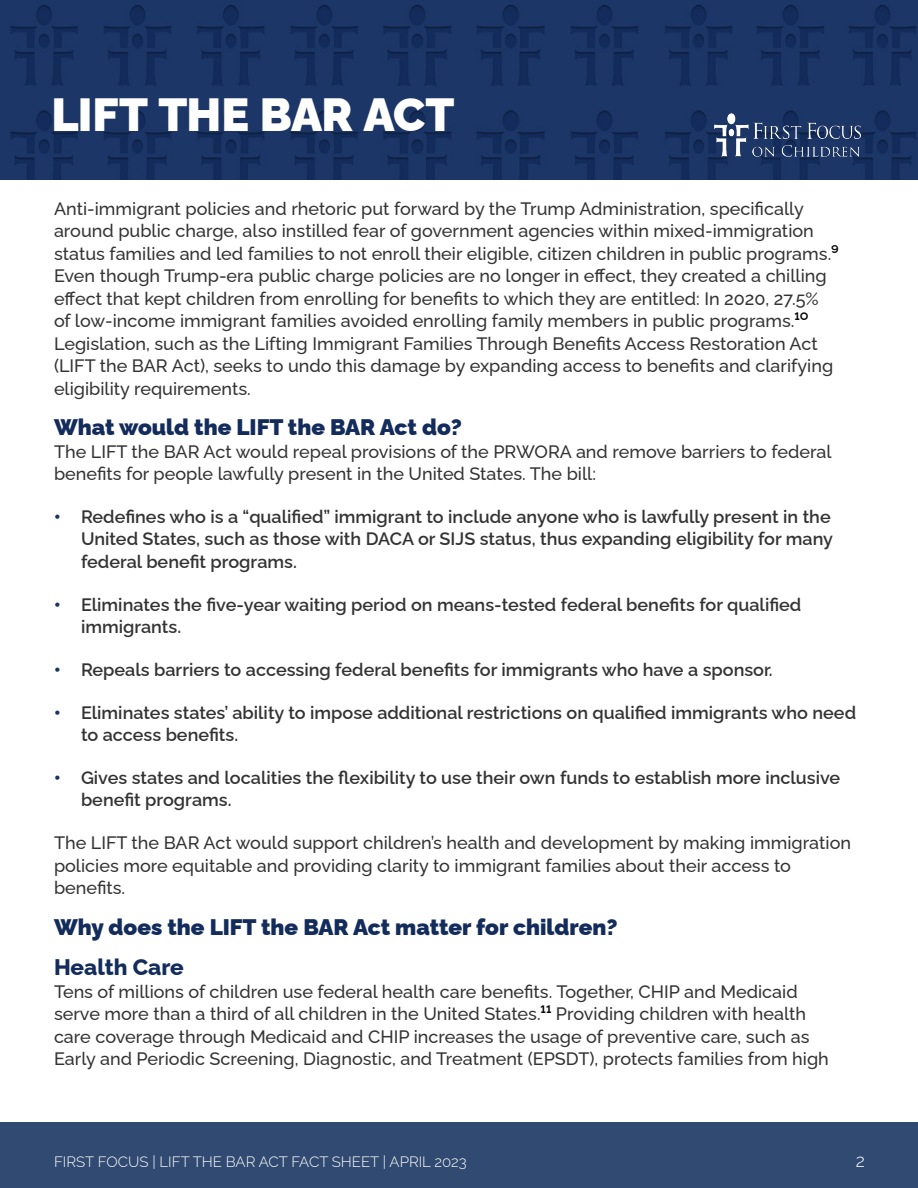
<style>
.page{position:relative;width:918px;height:1188px;background:#fff}
.page>*{position:absolute;margin:0;border:0;box-sizing:border-box;transform-origin:0 0}
.t1{font:900 46.5px "Raleway";letter-spacing:-.015em;color:#fff}
.t2{font:900 22.5px "Raleway";color:#132c5b}
.t3{font:800 22.5px "Raleway";color:#132c5b}
.t4{font:500 18px/22.5px "Raleway";color:#333}
.t5{font:600 18px/22.5px "Raleway";color:#333}
.t6{font:300 18px "Raleway";color:#fff}
.t7{font:300 15px "Raleway";color:#fff}
.s1{font-weight:700;color:#000}
.s2{font-weight:900;color:#1a3561}
</style>
<div class="page">
<div style="left:0;top:1122px;width:918px;height:66px;background:#314a71"></div>
<img style="left:0;top:0;width:918px;height:179px">
<img style="left:711px;top:113px;width:153px;height:47px">
<h1 class="t1" style="left:51px;top:77px;width:405px">LIFT THE BAR ACT</h1>
<p class="t4" style="left:54px;top:195px;width:786px">Anti-immigrant policies and rhetoric put forward by the Trump Administration, specifically around public charge, also instilled fear of government agencies within mixed-immigration status families and led families to not enroll their eligible, citizen children in public programs.<span class="s1">9<br></span>Even though Trump-era public charge policies are no longer in effect, they created a chilling effect that kept children from enrolling for benefits to which they are entitled: In 2020, 27.5% of low-income immigrant families avoided enrolling family members in public programs.<span class="s1">10<br></span>Legislation, such as the Lifting Immigrant Families Through Benefits Access Restoration Act (LIFT the BAR Act), seeks to undo this damage by expanding access to benefits and clarifying eligibility requirements.</p>
<p class="t2" style="left:54px;top:409px;width:410px">What would the LIFT the BAR Act do?</p>
<p class="t4" style="left:54px;top:438px;width:779px">The LIFT the BAR Act would repeal provisions of the PRWORA and remove barriers to federal benefits for people lawfully present in the United States. The bill:</p>
<p class="t5" style="left:81px;top:503px;width:754px;text-indent:-27px"><span class="s2">•</span> Redefines who is a “qualified” immigrant to include anyone who is lawfully present in the<br>United States, such as those with DACA or SIJS status, thus expanding eligibility for many federal benefit programs.</p>
<p class="t5" style="left:81px;top:591px;width:722px;text-indent:-27px"><span class="s2">•</span> Eliminates the five-year waiting period on means-tested federal benefits for qualified immigrants.</p>
<p class="t5" style="left:54px;top:656px;width:720px"><span class="s2">•</span> Repeals barriers to accessing federal benefits for immigrants who have a sponsor.</p>
<p class="t5" style="left:81px;top:699px;width:777px;text-indent:-27px"><span class="s2">•</span> Eliminates states’ ability to impose additional restrictions on qualified immigrants who need to access benefits.</p>
<p class="t5" style="left:81px;top:764px;width:761px;text-indent:-27px"><span class="s2">•</span> Gives states and localities the flexibility to use their own funds to establish more inclusive benefit programs.</p>
<p class="t4" style="left:54px;top:829px;width:799px">The LIFT the BAR Act would support children’s health and development by making immigration policies more equitable and providing clarity to immigrant families about their access to benefits.</p>
<p class="t2" style="left:54px;top:909px;width:565px">Why does the LIFT the BAR Act matter for children?</p>
<p class="t3" style="left:54px;top:949px;width:131px">Health Care</p>
<p class="t4" style="left:54px;top:978px;width:776px">Tens of millions of children use federal health care benefits. Together, CHIP and Medicaid serve more than a third of all children in the United States.<span class="s1">11</span> Providing children with health care coverage through Medicaid and CHIP increases the usage of preventive care, such as Early and Periodic Screening, Diagnostic, and Treatment (EPSDT), protects families from high</p>
<p class="t7" style="left:54px;top:1150px;width:414px">FIRST FOCUS | LIFT THE BAR ACT FACT SHEET | APRIL 2023</p>
<p class="t6" style="left:856px;top:1147px;width:11px">2</p>
</div>
